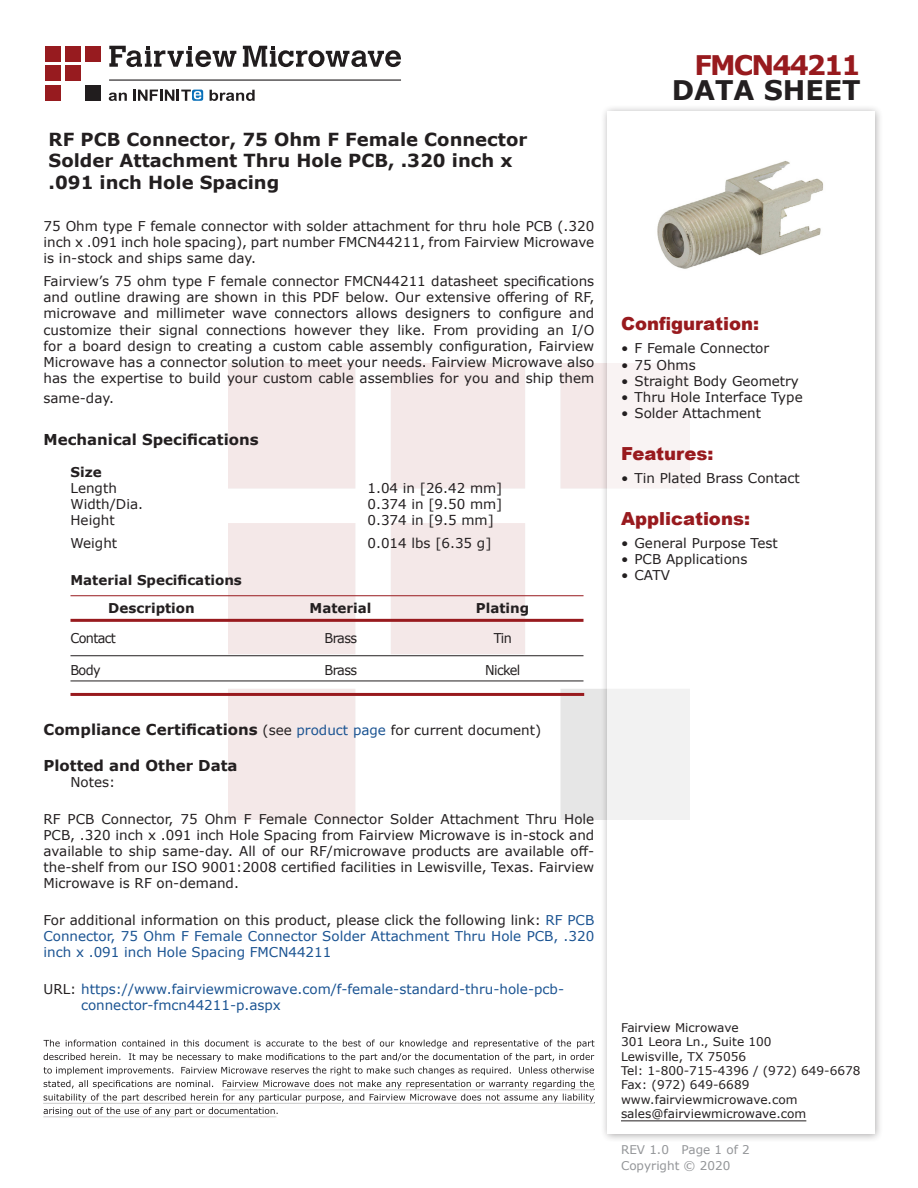
<style>
.page{position:relative;width:918px;height:1188px;background:#fff}
.page>*{position:absolute;margin:0;border:0;box-sizing:border-box;transform-origin:0 0}
.FM{font:700 27px "Verdana";letter-spacing:-.07em;color:#981a1e}
.t1{font:700 27px "Verdana";color:#231f20}
.Web_Description_Para{font:700 18px/21.6px "Verdana";color:#231f20}
.Applications_Header{font:900 18px "Arial";color:#981a1e}
.Head1_for_Compliance{font:700 15px "Verdana";color:#231f20}
.Head1{font:700 15px "Verdana";color:#231f20}
.MarketingDescription{font:13.5px/16.2px "Verdana";color:#231f20;text-align:justify}
.Web_Description_Para-2{font:13.5px/16.2px "Verdana";color:#231f20;text-align:justify}
.Web_Description_Para-3{font:13.5px/16.2px "Verdana";color:#1a5392;text-align:justify}
.URL_para{font:13.5px/16.2px "Verdana";color:#1a5392}
.Specs_Para{font:13.5px "Verdana";color:#231f20}
.Table_Body_Connector{font:13.5px "Verdana";letter-spacing:-.05em;color:#231f20;scale:.95 1}
.Head2{font:700 13.5px "Verdana";color:#231f20}
.Table_Header_Connect{font:700 13.5px "Verdana";color:#231f20}
.FM_Info{font:12px "Verdana";color:#231f20}
.REV_Info{font:12px "Verdana";color:#939598}
.s1{font-weight:400;font-size:13.5px}
.s2{font-weight:400;font-size:13.5px;color:#1a5392}
.s3{color:#231f20}
</style>
<div class="page">
<div style="left:45px;top:46px;width:16px;height:15px;background:#971b1f"></div>
<div style="left:65px;top:66px;width:16px;height:15px;background:#971b1f"></div>
<div style="left:85px;top:85px;width:16px;height:16px;background:#211d1e"></div>
<div style="left:45px;top:85px;width:16px;height:16px;background:#971b1f"></div>
<div style="left:85px;top:46px;width:16px;height:15px;background:#971b1f"></div>
<div style="left:45px;top:66px;width:16px;height:15px;background:#971b1f"></div>
<div style="left:65px;top:46px;width:16px;height:15px;background:#971b1f"></div>
<svg style="left:109px;top:46px;width:292px;height:21px"></svg>
<svg style="left:192px;top:90px;width:11px;height:11px"></svg>
<svg style="left:133px;top:90px;width:68px;height:11px"></svg>
<svg style="left:210px;top:90px;width:45px;height:11px"></svg>
<svg style="left:109px;top:93px;width:18px;height:8px"></svg>
<hr style="left:109px;top:80px;width:292px;height:1px;background:#211d1e">
<hr style="left:70px;top:595px;width:514px;height:1px;background:#981a1e">
<hr style="left:70px;top:619px;width:514px;height:3px;background:#981a1e">
<hr style="left:70px;top:655px;width:514px;height:1px;background:#231f20">
<hr style="left:70px;top:681px;width:514px;height:1px;background:#231f20">
<hr style="left:70px;top:693px;width:514px;height:3px;background:#981a1e">
<svg style="left:44px;top:1040px;width:551px;height:76px"></svg>
<hr style="left:223px;top:1090px;width:372px;height:1px;background:#231f20">
<hr style="left:43px;top:1103px;width:551px;height:1px;background:#231f20">
<hr style="left:43px;top:1116px;width:233px;height:1px;background:#231f20">
<div style="left:600px;top:104px;width:284px;height:1039px;background:#231f20;opacity:.75"></div>
<div style="left:608px;top:111px;width:267px;height:1023px;background:#fff"></div>
<hr style="left:621px;top:1120px;width:185px;height:1px;background:#231f20">
<img style="left:657px;top:161px;width:166px;height:108px">
<p class="Web_Description_Para" style="left:49px;top:128px;width:480px">RF PCB Connector, 75 Ohm F Female Connector<br>Solder Attachment Thru Hole PCB, .320 inch x .091 inch Hole Spacing</p>
<p class="MarketingDescription" style="left:44px;top:217px;width:552px">75 Ohm type F female connector with solder attachment for thru hole PCB (.320 inch x .091 inch hole spacing), part number FMCN44211, from Fairview Microwave is in-stock and ships same day.</p>
<p class="MarketingDescription" style="left:44px;top:273px;width:552px">Fairview’s 75 ohm type F female connector FMCN44211 datasheet specifications and outline drawing are shown in this PDF below. Our extensive offering of RF, microwave and millimeter wave connectors allows designers to configure and customize their signal connections however they like. From providing an I/O for a board design to creating a custom cable assembly configuration, Fairview Microwave has a connector solution to meet your needs. Fairview Microwave also has the expertise to build your custom cable assemblies for you and ship them</p>
<p class="MarketingDescription" style="left:44px;top:390px;width:72px">same-day.</p>
<p class="Head1" style="left:44px;top:429px;width:217px">Mechanical Specifications</p>
<p class="Head2" style="left:70px;top:462px;width:33px">Size</p>
<p class="Specs_Para" style="left:70px;top:479px;width:48px">Length</p>
<p class="Specs_Para" style="left:368px;top:479px;width:136px">1.04 in [26.42 mm]</p>
<p class="Specs_Para" style="left:70px;top:495px;width:74px">Width/Dia.</p>
<p class="Specs_Para" style="left:368px;top:495px;width:136px">0.374 in [9.50 mm]</p>
<p class="Specs_Para" style="left:70px;top:511px;width:46px">Height</p>
<p class="Specs_Para" style="left:368px;top:511px;width:128px">0.374 in [9.5 mm]</p>
<p class="Specs_Para" style="left:70px;top:534px;width:48px">Weight</p>
<p class="Specs_Para" style="left:368px;top:534px;width:125px">0.014 lbs [6.35 g]</p>
<p class="Head2" style="left:70px;top:571px;width:173px">Material Specifications</p>
<p class="Table_Header_Connect" style="left:108px;top:598px;width:88px">Description</p>
<p class="Table_Header_Connect" style="left:310px;top:598px;width:63px">Material</p>
<p class="Table_Header_Connect" style="left:476px;top:598px;width:55px">Plating</p>
<p class="Table_Body_Connector" style="left:70px;top:628px;width:49px">Contact</p>
<p class="Table_Body_Connector" style="left:325px;top:628px;width:36px">Brass</p>
<p class="Table_Body_Connector" style="left:494px;top:628px;width:21px">Tin</p>
<p class="Table_Body_Connector" style="left:70px;top:661px;width:33px">Body</p>
<p class="Table_Body_Connector" style="left:325px;top:661px;width:36px">Brass</p>
<p class="Table_Body_Connector" style="left:485px;top:661px;width:39px">Nickel</p>
<p class="Head1_for_Compliance" style="left:44px;top:719px;width:499px">Compliance Certifications <span class="s1">(see</span> <span class="s2">product page</span> <span class="s1">for current document)</span></p>
<p class="Head1_for_Compliance" style="left:44px;top:755px;width:196px">Plotted and Other Data</p>
<p class="Specs_Para" style="left:70px;top:773px;width:46px">Notes:</p>
<p class="Web_Description_Para-2" style="left:44px;top:810px;width:552px">RF PCB Connector, 75 Ohm F Female Connector Solder Attachment Thru Hole PCB, .320 inch x .091 inch Hole Spacing from Fairview Microwave is in-stock and available to ship same-day. All of our RF/microwave products are available off&shy;the-shelf from our ISO 9001:2008 certified facilities in Lewisville, Texas. Fairview Microwave is RF on-demand.</p>
<p class="Web_Description_Para-3" style="left:44px;top:912px;width:552px"><span class="s3">For additional information on this product, please click the following link:</span> RF PCB Connector, 75 Ohm F Female Connector Solder Attachment Thru Hole PCB, .320 inch x .091 inch Hole Spacing FMCN44211</p>
<p class="URL_para" style="left:81px;top:981px;width:485px;text-indent:-38px"><span class="s3">URL:</span> https://www.fairviewmicrowave.com/f-female-standard-thru-hole-pcb&shy;connector-fmcn44211-p.aspx</p>
<p class="FM" style="left:694px;top:46px;width:168px">FMCN44211</p>
<p class="t1" style="left:672px;top:71px;width:191px">DATA SHEET</p>
<p class="Applications_Header" style="left:621px;top:311px;width:140px">Configuration:</p>
<p class="MarketingDescription" style="left:621px;top:340px;width:150px">• F Female Connector</p>
<p class="MarketingDescription" style="left:621px;top:356px;width:76px">• 75 Ohms</p>
<p class="MarketingDescription" style="left:621px;top:373px;width:179px">• Straight Body Geometry</p>
<p class="MarketingDescription" style="left:621px;top:389px;width:183px">• Thru Hole Interface Type</p>
<p class="MarketingDescription" style="left:621px;top:405px;width:142px">• Solder Attachment</p>
<p class="Applications_Header" style="left:621px;top:441px;width:94px">Features:</p>
<p class="MarketingDescription" style="left:621px;top:470px;width:180px">• Tin Plated Brass Contact</p>
<p class="Applications_Header" style="left:621px;top:505px;width:131px">Applications:</p>
<p class="MarketingDescription" style="left:621px;top:535px;width:158px">• General Purpose Test</p>
<p class="MarketingDescription" style="left:621px;top:551px;width:128px">• PCB Applications</p>
<p class="MarketingDescription" style="left:621px;top:567px;width:50px">• CATV</p>
<p class="FM_Info" style="left:621px;top:1019px;width:119px">Fairview Microwave</p>
<p class="FM_Info" style="left:621px;top:1034px;width:152px">301 Leora Ln., Suite 100</p>
<p class="FM_Info" style="left:621px;top:1048px;width:127px">Lewisville, TX 75056</p>
<p class="FM_Info" style="left:621px;top:1062px;width:241px">Tel: 1-800-715-4396 / (972) 649-6678</p>
<p class="FM_Info" style="left:621px;top:1077px;width:130px">Fax: (972) 649-6689</p>
<p class="FM_Info" style="left:621px;top:1091px;width:178px">www.fairviewmicrowave.com</p>
<p class="FM_Info" style="left:621px;top:1106px;width:187px">sales@fairviewmicrowave.com</p>
<p class="REV_Info" style="left:621px;top:1141px;width:130px">REV 1.0 Page 1 of 2</p>
<p class="REV_Info" style="left:621px;top:1157px;width:111px">Copyright © 2020</p>
</div>
